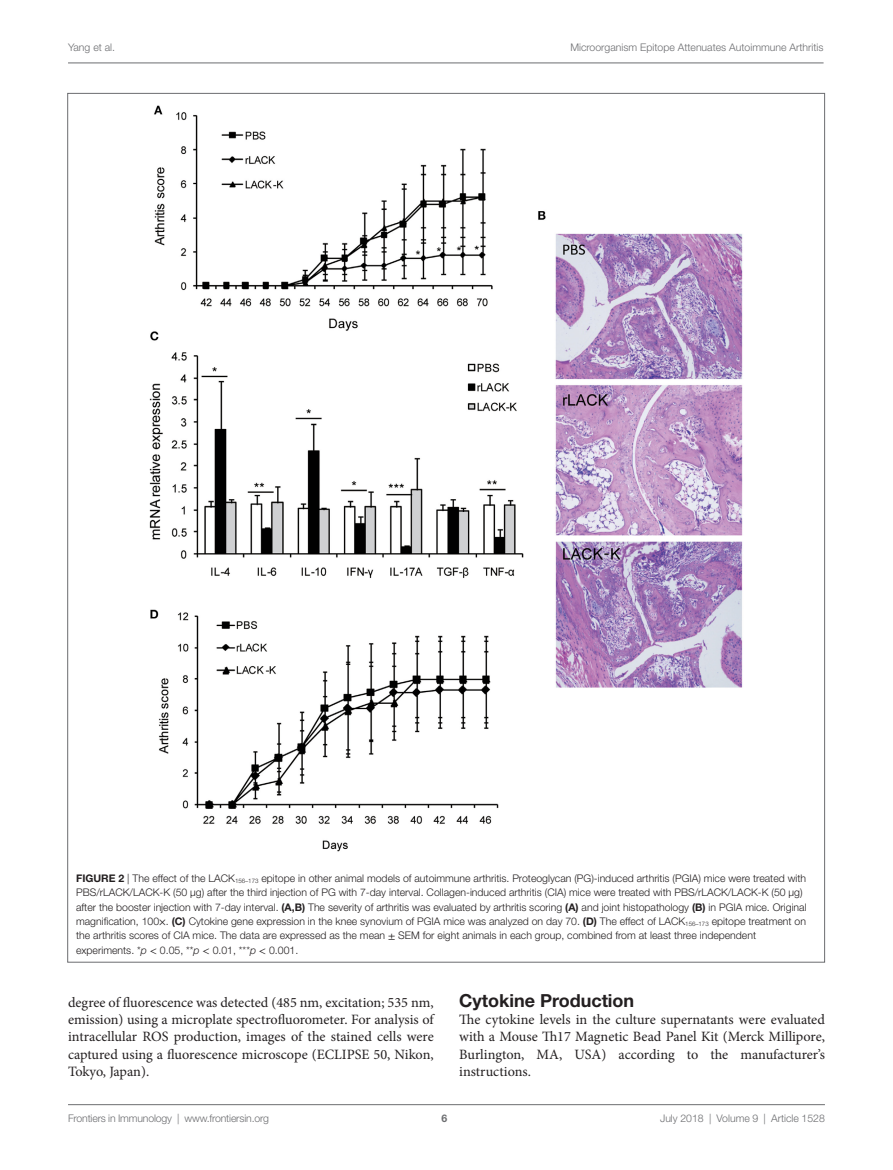
<style>
.page{position:relative;width:893px;height:1170px;background:#fff}
.page>*{position:absolute;margin:0;border:0;box-sizing:border-box;transform-origin:0 0}
.t1{font:700 18px "Helvetica Neue LT Std";color:#231f20}
.t2{font:14.25px/17.2px "Minion Pro";color:#231f20;text-align:justify}
.t3{font:300 10.5px/14.2px "Helvetica Neue LT Std";color:#231f20}
.t4{font:300 10.5px "Helvetica Neue LT Std";color:#6c6d70}
.t5{font:700 10.5px "Helvetica Neue LT Std";color:#6c6d70}
.s1{font-weight:700}
.s2{font-family:"STIX General";font-weight:400}
.s3{font-style:italic}
</style>
<div class="page">
<img style="left:149px;top:105px;width:594px;height:747px">
<hr style="left:68px;top:63px;width:756px;height:1px;background:#6c6d70">
<hr style="left:68px;top:1104px;width:757px;height:1px;background:#6c6d70">
<p class="t4" style="left:68px;top:41px;width:49px">Yang et al.</p>
<p class="t4" style="left:570px;top:41px;width:255px">Microorganism Epitope Attenuates Autoimmune Arthritis</p>
<p class="t3" style="left:76px;top:871px;width:732px"><span class="s1">Figure 2</span> | The effect of the LACK<sub>156–173</sub> epitope in other animal models of autoimmune arthritis. Proteoglycan (PG)-induced arthritis (PGIA) mice were treated with PBS/rLACK/LACK-K (50 µg) after the third injection of PG with 7-day interval. Collagen-induced arthritis (CIA) mice were treated with PBS/rLACK/LACK-K (50 µg) after the booster injection with 7-day interval. <span class="s1">(A,B)</span> The severity of arthritis was evaluated by arthritis scoring <span class="s1">(A)</span> and joint histopathology <span class="s1">(B)</span> in PGIA mice. Original magnification, 100<span class="s2">×</span>. <span class="s1">(C)</span> Cytokine gene expression in the knee synovium of PGIA mice was analyzed on day 70. <span class="s1">(D)</span> The effect of LACK<sub>156–173</sub> epitope treatment on the arthritis scores of CIA mice. The data are expressed as the mean <span class="s2">±</span> SEM for eight animals in each group, combined from at least three independent experiments. *<span class="s3">p</span> <span class="s2">&lt;</span> 0.05, **<span class="s3">p</span> <span class="s2">&lt;</span> 0.01, ***<span class="s3">p</span> <span class="s2">&lt;</span> 0.001.</p>
<p class="t2" style="left:68px;top:993px;width:367px">degree of fluorescence was detected (485 nm, excitation; 535 nm, emission) using a microplate spectrofluorometer. For analysis of intracellular ROS production, images of the stained cells were captured using a fluorescence microscope (ECLIPSE 50, Nikon, Tokyo, Japan).</p>
<h1 class="t1" style="left:459px;top:989px;width:177px">Cytokine Production</h1>
<h2 class="t2" style="left:459px;top:1010px;width:367px">The cytokine levels in the culture supernatants were evaluated with a Mouse Th17 Magnetic Bead Panel Kit (Merck Millipore, Burlington, MA, USA) according to the manufacturer’s instructions.</h2>
<p class="t4" style="left:68px;top:1111px;width:203px">Frontiers in Immunology | www.frontiersin.org</p>
<p class="t4" style="left:660px;top:1111px;width:166px">July 2018 | Volume 9 | Article 1528</p>
<p class="t5" style="left:441px;top:1111px;width:7px">6</p>
</div>
